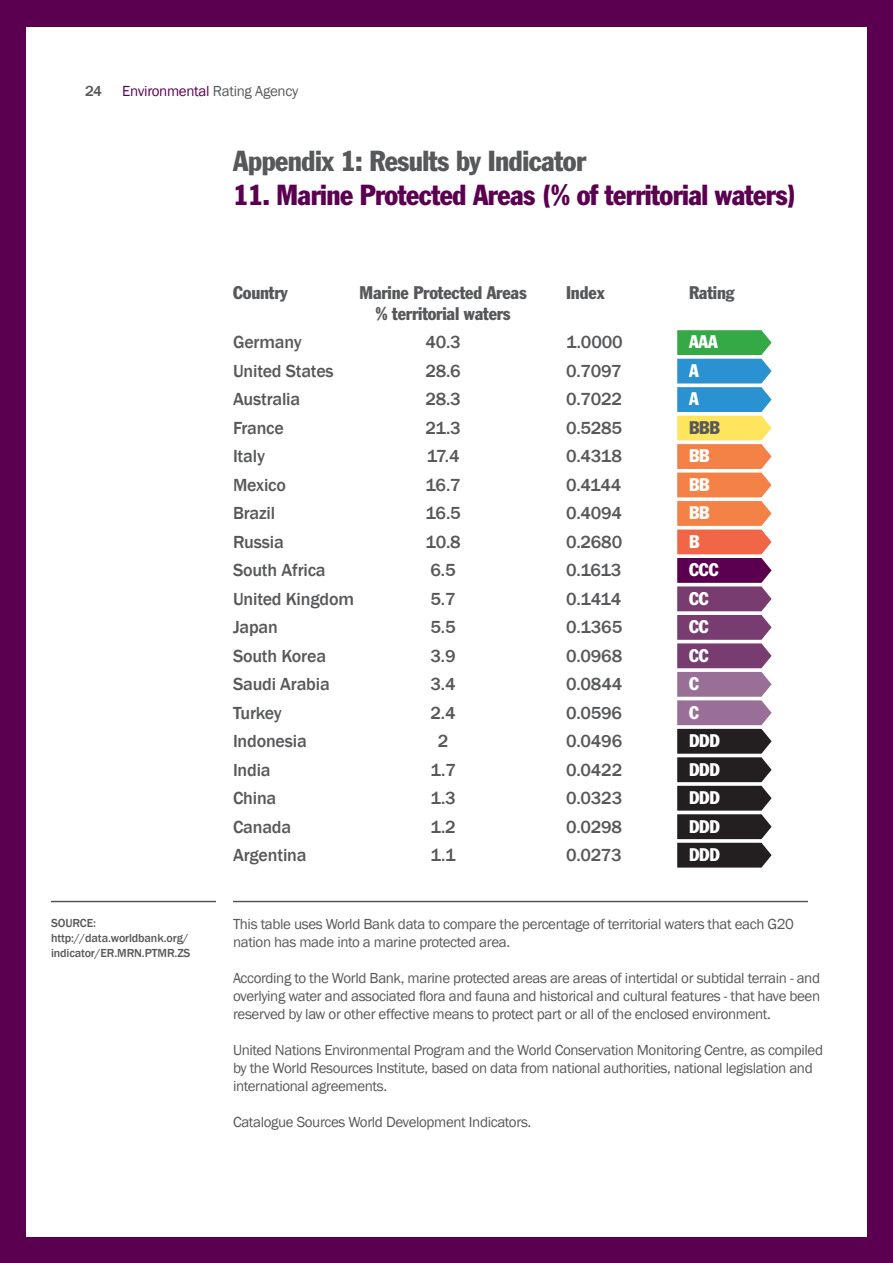
<style>
.page{position:relative;width:893px;height:1263px;background:#fff}
.page>*{position:absolute;margin:0;border:0;box-sizing:border-box;transform-origin:0 0}
.t1{font:condensed 28.5px "Franklin Gothic";letter-spacing:-.02em;color:#5b0050}
.t2{font:condensed 28.5px "Franklin Gothic";letter-spacing:-.02em;color:#57585a}
.t3{font:500 18px "Franklin Gothic";letter-spacing:-.01em;color:#57585a}
.t4{font:condensed 18px "Franklin Gothic";letter-spacing:-.01em;color:#57585a}
.t5{font:condensed 18px "Franklin Gothic";letter-spacing:-.01em;color:#fff}
.t6{font:15px/18px "Franklin Gothic";letter-spacing:-.025em;color:#57585a}
.t7{font:15px "Franklin Gothic";letter-spacing:-.02em;color:#5b0050}
.t8{font:500 15px "Franklin Gothic";color:#57585a}
.t9{font:500 12px/15px "Franklin Gothic";letter-spacing:-.01em;color:#57585a}
.s1{color:#57585a}
</style>
<div class="page">
<div style="left:867px;top:0;width:26px;height:1263px;background:#5b0050"></div>
<div style="left:0;top:0;width:893px;height:27px;background:#5b0050"></div>
<div style="left:0;top:1237px;width:893px;height:26px;background:#5b0050"></div>
<div style="left:0;top:0;width:26px;height:1263px;background:#5b0050"></div>
<hr style="left:51px;top:901px;width:165px;height:1px;background:#57585a">
<svg style="left:677px;top:330px;width:95px;height:537px;background:#907778"></svg>
<hr style="left:233px;top:901px;width:575px;height:1px;background:#57585a">
<p class="t8" style="left:85px;top:81px;width:18px">24</p>
<p class="t7" style="left:122px;top:81px;width:178px">Environmental <span class="s1">Rating Agency</span></p>
<h1 class="t2" style="left:233px;top:143px;width:355px">Appendix 1: Results by Indicator</h1>
<h1 class="t1" style="left:233px;top:178px;width:565px">11. Marine Protected Areas (% of territorial waters)</h1>
<p class="t4" style="left:233px;top:281px;width:56px">Country</p>
<p class="t4" style="left:359px;top:281px;width:169px">Marine Protected Areas</p>
<p class="t4" style="left:566px;top:281px;width:40px">Index</p>
<p class="t4" style="left:689px;top:281px;width:47px">Rating</p>
<p class="t4" style="left:375px;top:302px;width:137px">% territorial waters</p>
<p class="t3" style="left:233px;top:331px;width:70px">Germany</p>
<p class="t3" style="left:425px;top:331px;width:37px">40.3</p>
<p class="t3" style="left:566px;top:331px;width:58px">1.0000</p>
<p class="t5" style="left:689px;top:331px;width:30px">AAA</p>
<p class="t3" style="left:233px;top:360px;width:102px">United States</p>
<p class="t3" style="left:425px;top:360px;width:37px">28.6</p>
<p class="t3" style="left:566px;top:360px;width:57px">0.7097</p>
<p class="t5" style="left:689px;top:359px;width:11px">A</p>
<p class="t3" style="left:233px;top:388px;width:69px">Australia</p>
<p class="t3" style="left:425px;top:388px;width:37px">28.3</p>
<p class="t3" style="left:566px;top:388px;width:58px">0.7022</p>
<p class="t5" style="left:689px;top:388px;width:11px">A</p>
<p class="t3" style="left:233px;top:417px;width:52px">France</p>
<p class="t3" style="left:425px;top:417px;width:37px">21.3</p>
<p class="t3" style="left:566px;top:417px;width:58px">0.5285</p>
<p class="t4" style="left:689px;top:416px;width:32px">BBB</p>
<p class="t3" style="left:233px;top:445px;width:33px">Italy</p>
<p class="t3" style="left:427px;top:445px;width:34px">17.4</p>
<p class="t3" style="left:566px;top:445px;width:57px">0.4318</p>
<p class="t5" style="left:689px;top:445px;width:22px">BB</p>
<p class="t3" style="left:233px;top:474px;width:54px">Mexico</p>
<p class="t3" style="left:425px;top:474px;width:37px">16.7</p>
<p class="t3" style="left:566px;top:474px;width:57px">0.4144</p>
<p class="t5" style="left:689px;top:473px;width:22px">BB</p>
<p class="t3" style="left:233px;top:502px;width:44px">Brazil</p>
<p class="t3" style="left:425px;top:502px;width:37px">16.5</p>
<p class="t3" style="left:566px;top:502px;width:58px">0.4094</p>
<p class="t5" style="left:689px;top:502px;width:22px">BB</p>
<p class="t3" style="left:233px;top:531px;width:52px">Russia</p>
<p class="t3" style="left:425px;top:531px;width:37px">10.8</p>
<p class="t3" style="left:566px;top:531px;width:58px">0.2680</p>
<p class="t5" style="left:689px;top:530px;width:12px">B</p>
<p class="t3" style="left:233px;top:559px;width:94px">South Africa</p>
<p class="t3" style="left:431px;top:559px;width:27px">6.5</p>
<p class="t3" style="left:566px;top:559px;width:57px">0.1613</p>
<p class="t5" style="left:689px;top:559px;width:31px">CCC</p>
<p class="t3" style="left:233px;top:588px;width:123px">United Kingdom</p>
<p class="t3" style="left:431px;top:588px;width:27px">5.7</p>
<p class="t3" style="left:566px;top:588px;width:57px">0.1414</p>
<p class="t5" style="left:689px;top:587px;width:21px">CC</p>
<p class="t3" style="left:233px;top:616px;width:46px">Japan</p>
<p class="t3" style="left:431px;top:616px;width:27px">5.5</p>
<p class="t3" style="left:566px;top:616px;width:58px">0.1365</p>
<p class="t5" style="left:689px;top:616px;width:21px">CC</p>
<p class="t3" style="left:233px;top:645px;width:95px">South Korea</p>
<p class="t3" style="left:431px;top:645px;width:27px">3.9</p>
<p class="t3" style="left:566px;top:645px;width:58px">0.0968</p>
<p class="t5" style="left:689px;top:644px;width:21px">CC</p>
<p class="t3" style="left:233px;top:673px;width:98px">Saudi Arabia</p>
<p class="t3" style="left:431px;top:673px;width:27px">3.4</p>
<p class="t3" style="left:566px;top:673px;width:58px">0.0844</p>
<p class="t5" style="left:689px;top:673px;width:12px">C</p>
<p class="t3" style="left:233px;top:702px;width:50px">Turkey</p>
<p class="t3" style="left:431px;top:702px;width:27px">2.4</p>
<p class="t3" style="left:566px;top:702px;width:58px">0.0596</p>
<p class="t5" style="left:689px;top:701px;width:12px">C</p>
<p class="t3" style="left:233px;top:730px;width:75px">Indonesia</p>
<p class="t3" style="left:438px;top:730px;width:12px">2</p>
<p class="t3" style="left:566px;top:730px;width:58px">0.0496</p>
<p class="t5" style="left:689px;top:730px;width:32px">DDD</p>
<p class="t3" style="left:233px;top:759px;width:39px">India</p>
<p class="t3" style="left:430px;top:759px;width:27px">1.7</p>
<p class="t3" style="left:566px;top:759px;width:58px">0.0422</p>
<p class="t5" style="left:689px;top:758px;width:32px">DDD</p>
<p class="t3" style="left:233px;top:787px;width:45px">China</p>
<p class="t3" style="left:430px;top:787px;width:27px">1.3</p>
<p class="t3" style="left:566px;top:787px;width:58px">0.0323</p>
<p class="t5" style="left:689px;top:787px;width:32px">DDD</p>
<p class="t3" style="left:233px;top:816px;width:60px">Canada</p>
<p class="t3" style="left:430px;top:816px;width:27px">1.2</p>
<p class="t3" style="left:566px;top:816px;width:58px">0.0298</p>
<p class="t5" style="left:689px;top:815px;width:32px">DDD</p>
<p class="t3" style="left:233px;top:844px;width:75px">Argentina</p>
<p class="t3" style="left:430px;top:844px;width:27px">1.1</p>
<p class="t3" style="left:566px;top:844px;width:57px">0.0273</p>
<p class="t5" style="left:689px;top:844px;width:32px">DDD</p>
<p class="t9" style="left:51px;top:915px;width:141px">SOURCE: http://data.worldbank.org/ indicator/ER.MRN.PTMR.ZS</p>
<p class="t6" style="left:233px;top:915px;width:562px">This table uses World Bank data to compare the percentage of territorial waters that each G20 nation has made into a marine protected area.</p>
<p class="t6" style="left:233px;top:969px;width:589px;text-align:justify">According to the World Bank, marine protected areas are areas of intertidal or subtidal terrain - and overlying water and associated flora and fauna and historical and cultural features - that have been reserved by law or other effective means to protect part or all of the enclosed environment.</p>
<p class="t6" style="left:233px;top:1041px;width:592px">United Nations Environmental Program and the World Conservation Monitoring Centre, as compiled by the World Resources Institute, based on data from national authorities, national legislation and international agreements.</p>
<p class="t6" style="left:233px;top:1113px;width:300px">Catalogue Sources World Development Indicators.</p>
</div>
